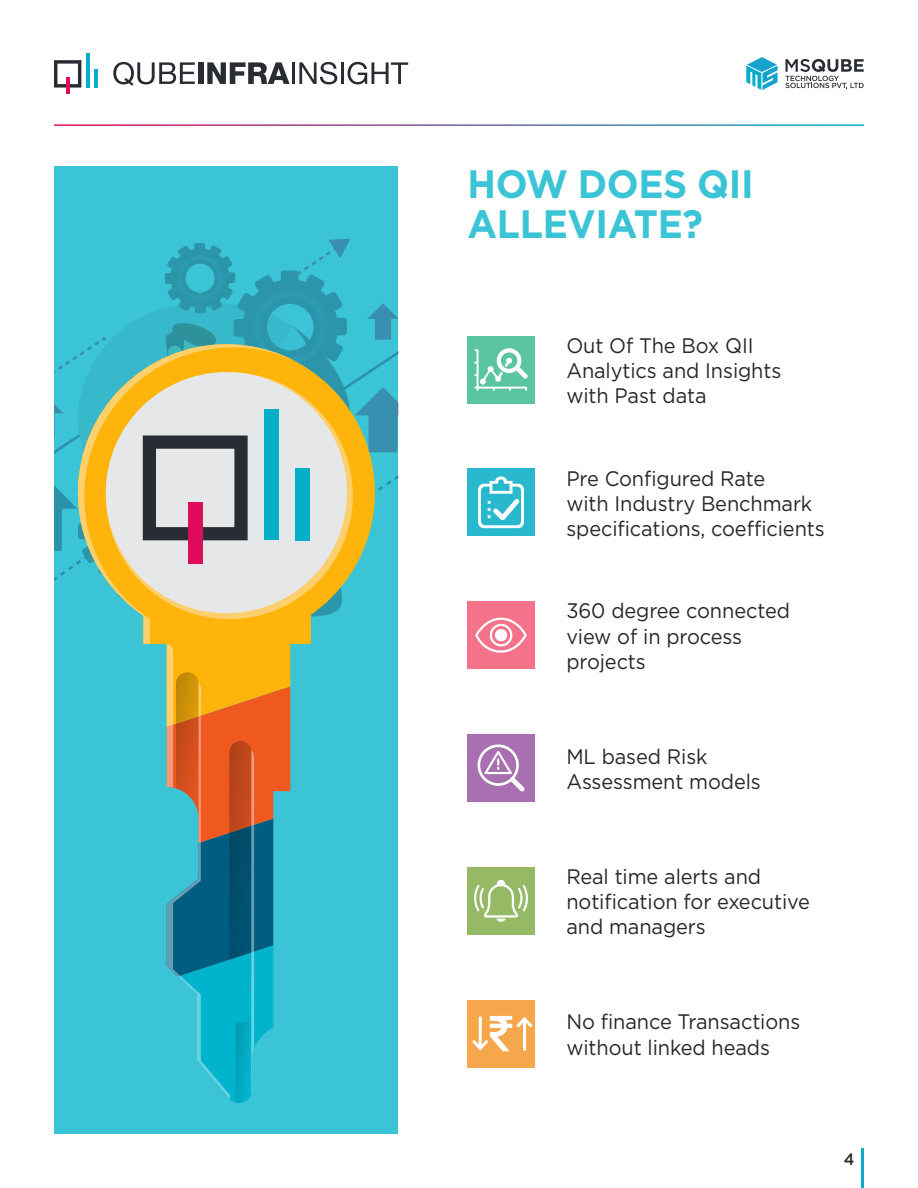
<style>
.page{position:relative;width:918px;height:1188px;background:#fff}
.page>*{position:absolute;margin:0;border:0;box-sizing:border-box;transform-origin:0 0}
.t1{font:700 39.6px/39.6px "Gotham";letter-spacing:-.01em;color:#3bc3d6;scale:.95 1}
.t2{font:21px/25.2px "Gotham";letter-spacing:-.005em;color:#282829;scale:.95 1}
.t3{font:500 16.5px "Gotham";color:#282829;scale:.95 1}
</style>
<div class="page">
<svg style="left:785px;top:59px;width:79px;height:29px"></svg>
<svg style="left:746px;top:57px;width:32px;height:33px"></svg>
<svg style="left:113px;top:62px;width:82px;height:24px"></svg>
<div style="left:198px;top:62px;width:6px;height:22px;background:#292d33"></div>
<svg style="left:207px;top:62px;width:83px;height:22px"></svg>
<hr style="left:292px;top:62px;width:3px;height:22px;background:#292d33">
<svg style="left:299px;top:62px;width:38px;height:22px"></svg>
<hr style="left:341px;top:62px;width:3px;height:22px;background:#292d33">
<svg style="left:348px;top:62px;width:60px;height:22px"></svg>
<svg style="left:54px;top:60px;width:27px;height:28px"></svg>
<hr style="left:66px;top:78px;width:4px;height:16px;background:#dd0c5d">
<hr style="left:86px;top:53px;width:4px;height:35px;background:#05adc6">
<hr style="left:94px;top:69px;width:4px;height:19px;background:#05adc6">
<hr style="left:861px;top:1148px;width:3px;height:40px;background:#05adc6">
<div style="left:55px;top:167px;width:343px;height:967px;background:#3bc3d6"></div>
<svg style="left:143px;top:601px;width:199px;height:55px"></svg>
<div style="left:144px;top:599px;width:167px;height:45px;background:#ffb40b"></div>
<svg style="left:144px;top:620px;width:6px;height:24px"></svg>
<svg style="left:125px;top:601px;width:169px;height:19px"></svg>
<svg style="left:167px;top:644px;width:123px;height:459px"></svg>
<img style="left:251px;top:750px;width:1px;height:344px">
<svg style="left:55px;top:239px;width:343px;height:362px"></svg>
<div style="left:188px;top:503px;width:15px;height:61px;background:#dd0c5d"></div>
<div style="left:264px;top:409px;width:15px;height:131px;background:#05adc6"></div>
<div style="left:295px;top:468px;width:15px;height:72px;background:#05adc6"></div>
<div style="left:467px;top:336px;width:68px;height:67px;background:#5bc5a2"></div>
<svg style="left:474px;top:348px;width:54px;height:43px"></svg>
<div style="left:467px;top:469px;width:68px;height:67px;background:#28b9cf"></div>
<div style="left:467px;top:602px;width:68px;height:67px;background:#f4738b"></div>
<div style="left:467px;top:734px;width:68px;height:68px;background:#a870b0"></div>
<svg style="left:474px;top:477px;width:55px;height:314px"></svg>
<div style="left:467px;top:867px;width:68px;height:67px;background:#95b965"></div>
<svg style="left:474px;top:880px;width:54px;height:42px"></svg>
<div style="left:467px;top:1000px;width:68px;height:67px;background:#f6a74b"></div>
<svg style="left:472px;top:1015px;width:61px;height:37px"></svg>
<p class="t1" style="left:467px;top:164px;width:303px">HOW DOES QII<br>ALLEVIATE?</p>
<p class="t2" style="left:566px;top:332px;width:228px">Out Of The Box QII<br>Analytics and Insights with Past data</p>
<p class="t2" style="left:566px;top:465px;width:273px">Pre Configured Rate<br>with Industry Benchmark specifications, coefficients</p>
<p class="t2" style="left:566px;top:598px;width:237px">360 degree connected view of in process projects</p>
<p class="t2" style="left:566px;top:743px;width:206px">ML based Risk<br>Assessment models</p>
<p class="t2" style="left:566px;top:864px;width:258px">Real time alerts and notification for executive and managers</p>
<p class="t2" style="left:566px;top:1009px;width:248px">No finance Transactions without linked heads</p>
<p class="t3" style="left:844px;top:1148px;width:13px">4</p>
</div>
